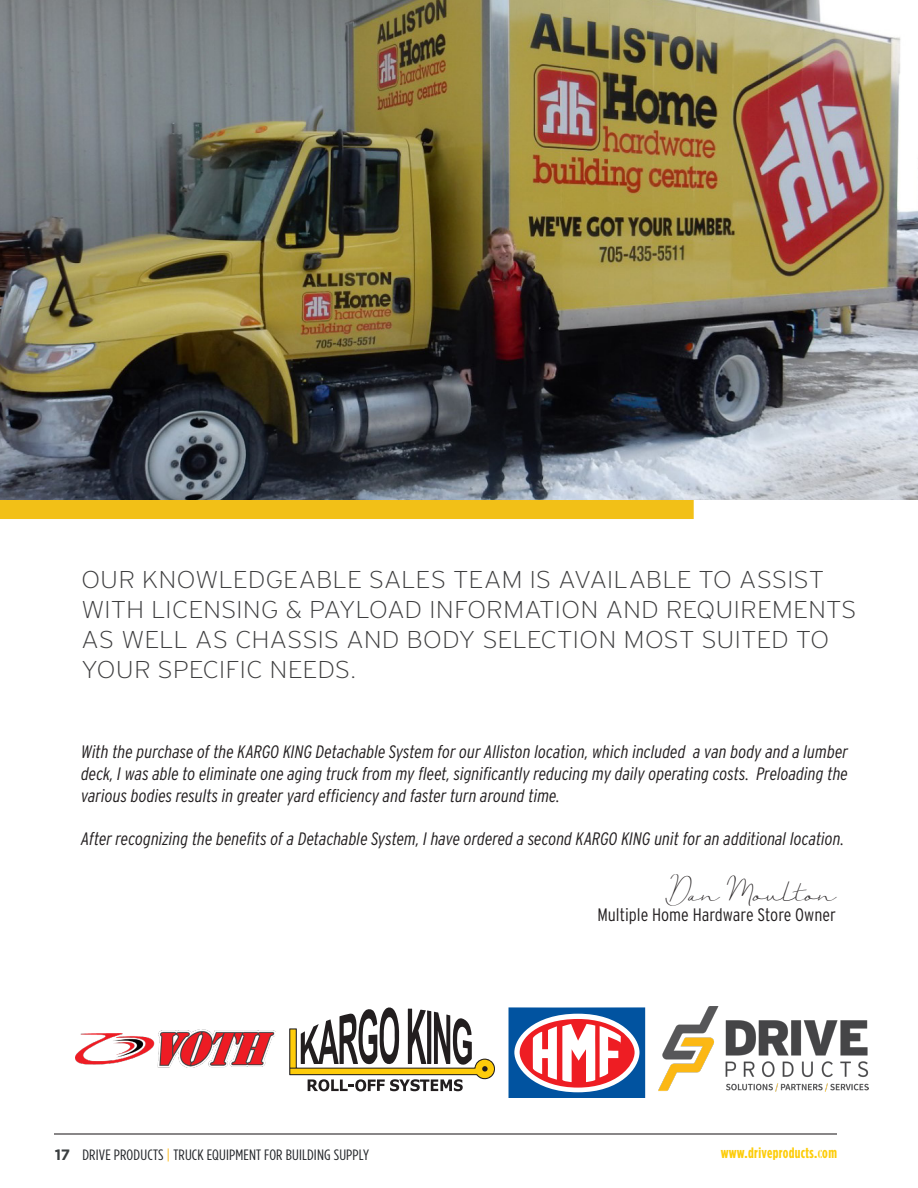
<style>
.page{position:relative;width:918px;height:1188px;background:#fff}
.page>*{position:absolute;margin:0;border:0;box-sizing:border-box;transform-origin:0 0}
.sub-header{font:200 24.3px/30px "Interstate";letter-spacing:-.005em;color:#3e3e3f;scale:1.11 1}
.copy{font:italic 300 condensed 18px/21.6px "Interstate";letter-spacing:-.005em;color:#231f20;text-align:justify}
.t1{font:300 condensed 18px "Interstate";color:#231f20}
.t2{font:18px "Just Signature";color:#231f20}
.t3{font:15px "Gotham Condensed";letter-spacing:.01em;color:#24272b;scale:1.1 1}
.t4{font:700 15px "Gotham Condensed";letter-spacing:.025em;color:#fdcc09}
.s1{font-family:"Gotham";font-weight:700;color:#3a3e40}
.s2{color:#fcb814}
</style>
<div class="page">
<hr style="left:54px;top:1133px;width:783px;height:2px;background:#231f20">
<div style="left:0;top:489px;width:694px;height:30px;background:#f2c017"></div>
<img style="left:0;top:0;width:918px;height:499px">
<svg style="left:289px;top:1007px;width:206px;height:84px"></svg>
<img style="left:76px;top:1029px;width:200px;height:39px">
<img style="left:659px;top:1007px;width:210px;height:85px">
<svg style="left:509px;top:1007px;width:136px;height:91px"></svg>
<p class="sub-header" style="left:81px;top:564px;width:700px">OUR KNOWLEDGEABLE SALES TEAM IS AVAILABLE TO ASSIST WITH LICENSING &amp; PAYLOAD INFORMATION AND REQUIREMENTS AS WELL AS CHASSIS AND BODY SELECTION MOST SUITED TO YOUR SPECIFIC NEEDS.</p>
<p class="copy" style="left:81px;top:741px;width:768px">With the purchase of the KARGO KING Detachable System for our Alliston location, which included a van body and a lumber deck, I was able to eliminate one aging truck from my fleet, significantly reducing my daily operating costs. Preloading the various bodies results in greater yard efficiency and faster turn around time.</p>
<p class="copy" style="left:81px;top:828px;width:765px">After recognizing the benefits of a Detachable System, I have ordered a second KARGO KING unit for an additional location.</p>
<p class="t2" style="left:669px;top:883px;width:169px">Dan Moulton</p>
<p class="t1" style="left:597px;top:904px;width:240px">Multiple Home Hardware Store Owner</p>
<p class="t3" style="left:55px;top:1147px;width:287px"><span class="s1">17</span> DRIVE PRODUCTS <span class="s2">|</span> TRUCK EQUIPMENT FOR BUILDING SUPPLY</p>
<p class="t4" style="left:721px;top:1144px;width:118px">www.driveproducts.com</p>
</div>
